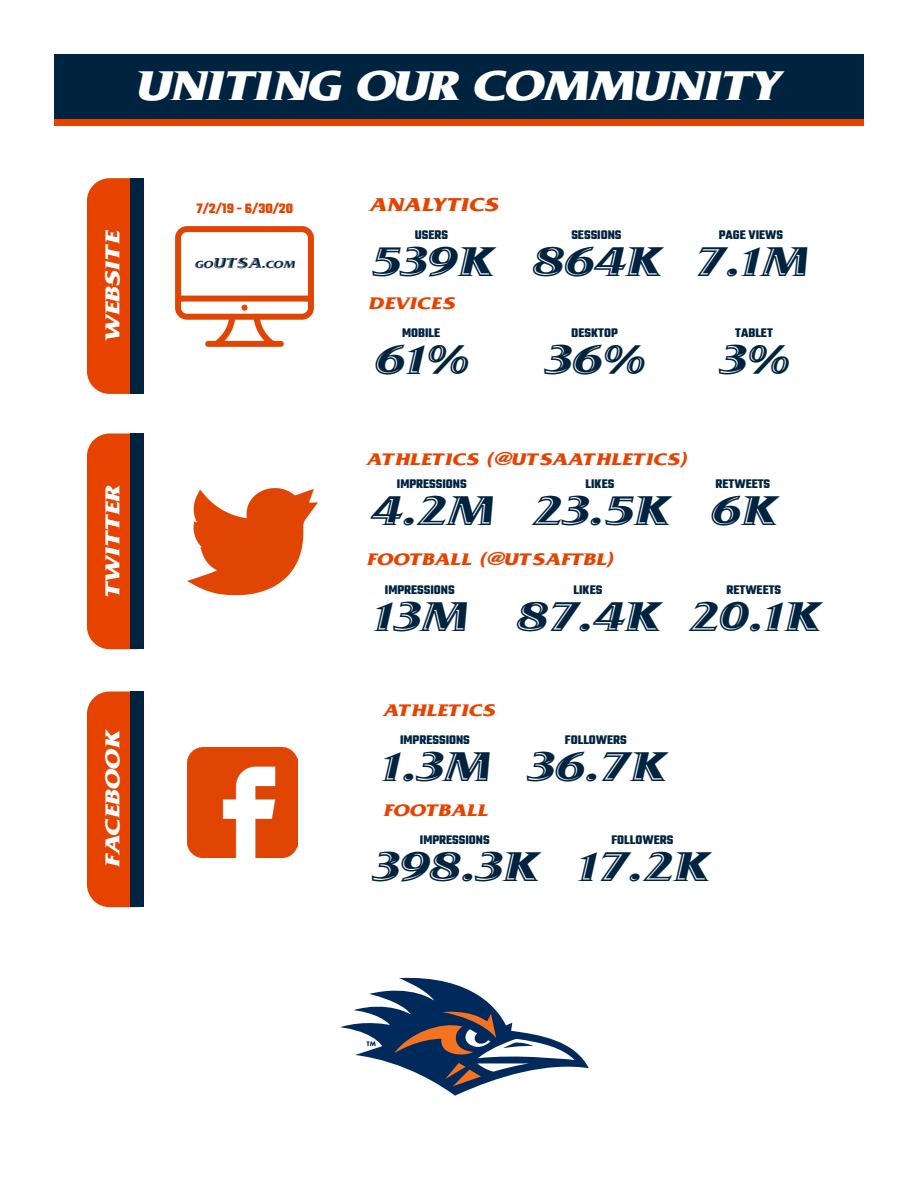
<style>
.page{position:relative;width:918px;height:1188px;background:#fff}
.page>*{position:absolute;margin:0;border:0;box-sizing:border-box;transform-origin:0 0}
.t1{font:700 43.5px "UTSA Inline";color:#002340}
.t2{font:700 43.5px "UTSA";letter-spacing:-.025em;color:#fff}
.t3{font:700 21px "UTSA";color:#fff;scale:1.04 1}
.t4{font:700 19.5px "UTSA";color:#e74300}
.t5{font:700 14.85px "Industrial";color:#e74300}
.t6{font:700 13.5px "Industrial";color:#002340}
.t7{font:700 12px "UTSA Inline";color:#002340}
.s1{font-size:15px}
</style>
<div class="page">
<div style="left:54px;top:61px;width:810px;height:64px;background:linear-gradient(to right,#e74300,#e74300)"></div>
<div style="left:54px;top:54px;width:810px;height:64px;background:#002340"></div>
<div style="left:87px;top:692px;width:44px;height:215px;background:#e74300"></div>
<img style="left:187px;top:748px;width:111px;height:110px">
<div style="left:131px;top:692px;width:13px;height:215px;background:#002340"></div>
<div style="left:87px;top:178px;width:44px;height:216px;background:#e74300"></div>
<div style="left:131px;top:178px;width:13px;height:216px;background:#002340"></div>
<img style="left:175px;top:226px;width:139px;height:121px">
<div style="left:87px;top:434px;width:44px;height:215px;background:#e74300"></div>
<img style="left:187px;top:488px;width:130px;height:108px">
<div style="left:131px;top:434px;width:13px;height:215px;background:#002340"></div>
<svg style="left:340px;top:977px;width:249px;height:119px"></svg>
<p class="t2" style="left:136px;top:60px;width:647px">UNITING OUR COMMUNITY</p>
<p class="t3" style="left:101px;top:341px;width:109px;rotate:-90deg">WEBSITE</p>
<p class="t3" style="left:101px;top:598px;width:110px;rotate:-90deg">TWITTER</p>
<p class="t3" style="left:101px;top:868px;width:135px;rotate:-90deg">FACEBOOK</p>
<p class="t5" style="left:197px;top:201px;width:98px">7/2/19 - 6/30/20</p>
<p class="t7" style="left:195px;top:257px;width:102px">GO<span class="s1">UTSA</span>.COM</p>
<p class="t4" style="left:369px;top:193px;width:131px">ANALYTICS</p>
<p class="t6" style="left:415px;top:228px;width:35px">USERS</p>
<p class="t1" style="left:370px;top:237px;width:125px">539K</p>
<p class="t4" style="left:369px;top:291px;width:88px">devices</p>
<p class="t6" style="left:402px;top:326px;width:40px">MOBILE</p>
<p class="t1" style="left:373px;top:335px;width:97px">61%</p>
<p class="t6" style="left:571px;top:228px;width:52px">SESSIONS</p>
<p class="t1" style="left:532px;top:237px;width:130px">864K</p>
<p class="t6" style="left:571px;top:326px;width:48px">DESKTOP</p>
<p class="t1" style="left:544px;top:335px;width:103px">36%</p>
<p class="t6" style="left:719px;top:228px;width:66px">PAGE VIEWS</p>
<p class="t1" style="left:694px;top:237px;width:115px">7.1M</p>
<p class="t6" style="left:735px;top:326px;width:39px">TABLET</p>
<p class="t1" style="left:719px;top:335px;width:72px">3%</p>
<p class="t4" style="left:366px;top:447px;width:322px">athletics (@utsaathletics)</p>
<p class="t6" style="left:397px;top:477px;width:71px">IMPRESSIONS</p>
<p class="t1" style="left:370px;top:485px;width:125px">4.2M</p>
<p class="t6" style="left:586px;top:477px;width:30px">LIKES</p>
<p class="t1" style="left:531px;top:485px;width:139px">23.5K</p>
<p class="t4" style="left:366px;top:548px;width:248px">football (@utsaftbl)</p>
<p class="t6" style="left:716px;top:477px;width:56px">RETWEETS</p>
<p class="t1" style="left:709px;top:485px;width:68px">6K</p>
<p class="t6" style="left:385px;top:582px;width:71px">IMPRESSIONS</p>
<p class="t1" style="left:372px;top:591px;width:97px">13M</p>
<p class="t6" style="left:574px;top:582px;width:30px">LIKES</p>
<p class="t1" style="left:516px;top:591px;width:145px">87.4K</p>
<p class="t6" style="left:727px;top:582px;width:56px">RETWEETS</p>
<p class="t1" style="left:688px;top:591px;width:133px">20.1K</p>
<p class="t4" style="left:383px;top:698px;width:114px">athletics</p>
<p class="t6" style="left:400px;top:733px;width:71px">IMPRESSIONS</p>
<p class="t1" style="left:380px;top:742px;width:112px">1.3M</p>
<p class="t4" style="left:383px;top:798px;width:107px">football</p>
<p class="t6" style="left:565px;top:733px;width:63px">FOLLOWERS</p>
<p class="t1" style="left:526px;top:742px;width:140px">36.7K</p>
<p class="t6" style="left:420px;top:833px;width:71px">IMPRESSIONS</p>
<p class="t1" style="left:372px;top:842px;width:168px">398.3K</p>
<p class="t6" style="left:611px;top:833px;width:63px">FOLLOWERS</p>
<p class="t1" style="left:576px;top:842px;width:134px">17.2K</p>
</div>
